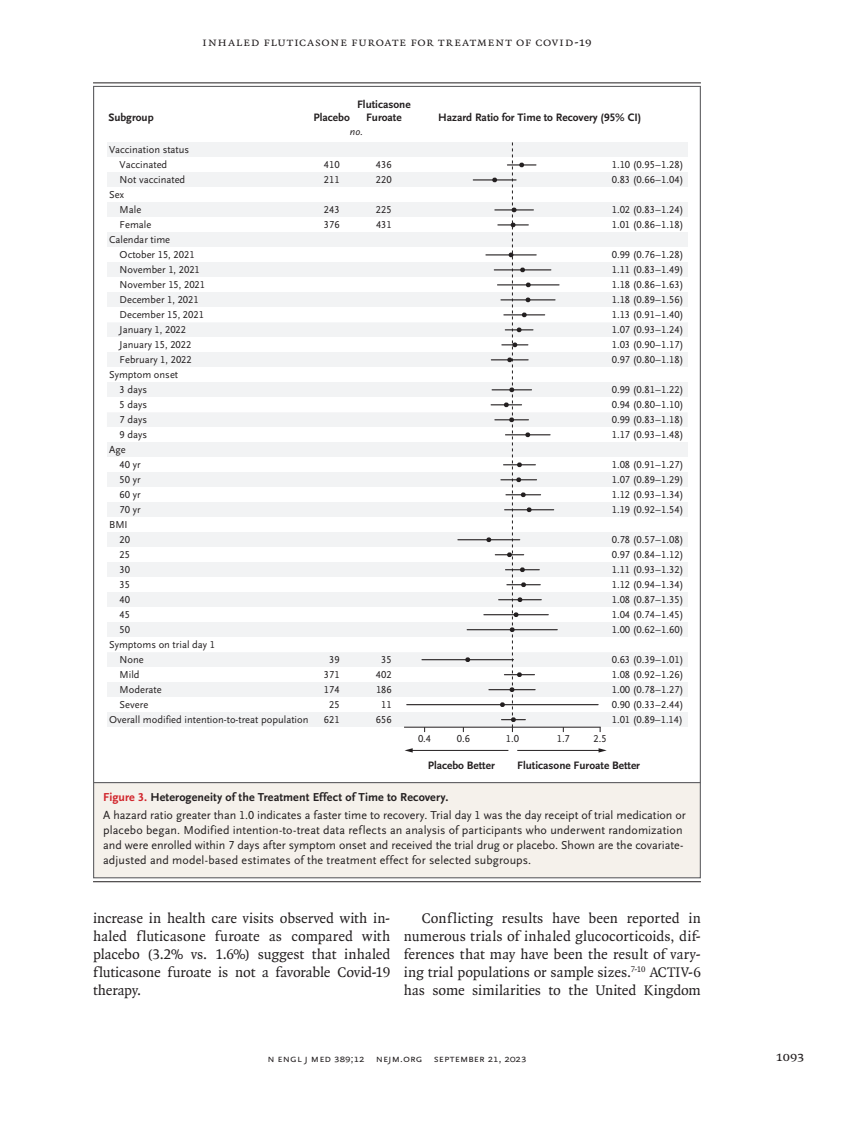
<style>
.page{position:relative;width:851px;height:1134px;background:#fff}
.page>*{position:absolute;margin:0;border:0;box-sizing:border-box;transform-origin:0 0}
.paragraph{font:15px/18px "OTNEJM Quadraat";color:#231f20;text-align:justify}
.paragraph_first{font:15px/18px "OTNEJM Quadraat";letter-spacing:-.01em;color:#231f20;text-align:justify}
.Folio{font:14.25px "OTNEJM Quadraat Cap";color:#231f20}
.runninghd{font:12.75px "OTNEJM Quadraat Small Cap";letter-spacing:.05em;color:#231f20}
.figurelegend{font:12px/15px "OTNEJM Scala Sans LF";letter-spacing:.005em;color:#231f20}
.figuretitle{font:700 12px "OTNEJM Scala Sans LF";letter-spacing:.005em;color:#231f20}
.t1{font:700 11.25px "OTNEJM Scala Sans LF";color:#231f20}
.t2{font:10.8px "OTNEJM Scala Sans LF Cap";letter-spacing:.01em;color:#231f20}
.t3{font:10.5px/15px "OTNEJM Scala Sans LF";color:#231f20}
.t4{font:italic 10.5px "OTNEJM Scala Sans LF";color:#231f20}
.s1{color:#d1232a}
.s2{font-family:"OTNEJM Scala Sans LF Small Cap"}
</style>
<div class="page">
<hr style="left:93px;top:881px;width:607px;height:1px;background:#231f20">
<hr style="left:93px;top:82px;width:607px;height:1px;background:#231f20">
<div style="left:94px;top:782px;width:606px;height:96px;background:#f5f1eb"></div>
<div style="left:93px;top:782px;width:607px;height:96px;border:1px solid #636366"></div>
<div style="left:107px;top:172px;width:580px;height:15px;background:#f2f3f4"></div>
<div style="left:107px;top:142px;width:580px;height:15px;background:#f2f3f4"></div>
<div style="left:107px;top:202px;width:580px;height:15px;background:#f2f3f4"></div>
<div style="left:107px;top:232px;width:580px;height:15px;background:#f2f3f4"></div>
<div style="left:107px;top:262px;width:580px;height:15px;background:#f2f3f4"></div>
<div style="left:107px;top:292px;width:580px;height:15px;background:#f2f3f4"></div>
<div style="left:107px;top:322px;width:580px;height:15px;background:#f2f3f4"></div>
<div style="left:107px;top:352px;width:580px;height:15px;background:#f2f3f4"></div>
<div style="left:107px;top:382px;width:580px;height:15px;background:#f2f3f4"></div>
<div style="left:107px;top:442px;width:580px;height:15px;background:#f2f3f4"></div>
<div style="left:107px;top:412px;width:580px;height:15px;background:#f2f3f4"></div>
<div style="left:107px;top:472px;width:580px;height:15px;background:#f2f3f4"></div>
<div style="left:107px;top:532px;width:580px;height:15px;background:#f2f3f4"></div>
<div style="left:107px;top:502px;width:580px;height:15px;background:#f2f3f4"></div>
<div style="left:107px;top:562px;width:580px;height:15px;background:#f2f3f4"></div>
<div style="left:107px;top:592px;width:580px;height:15px;background:#f2f3f4"></div>
<div style="left:107px;top:622px;width:580px;height:15px;background:#f2f3f4"></div>
<div style="left:107px;top:682px;width:580px;height:15px;background:#f2f3f4"></div>
<div style="left:107px;top:652px;width:580px;height:15px;background:#f2f3f4"></div>
<div style="left:107px;top:712px;width:580px;height:15px;background:#f2f3f4"></div>
<hr style="left:404px;top:727px;width:196px;height:1px;background:#231f20">
<hr style="left:517px;top:750px;width:83px;height:1px;background:#231f20">
<svg style="left:598px;top:748px;width:8px;height:5px"></svg>
<hr style="left:411px;top:750px;width:97px;height:1px;background:#231f20">
<svg style="left:404px;top:748px;width:8px;height:5px"></svg>
<hr style="left:407px;top:704px;width:191px;height:1px;background:#231f20">
<hr style="left:489px;top:689px;width:46px;height:1px;background:#231f20">
<hr style="left:504px;top:674px;width:30px;height:1px;background:#231f20">
<hr style="left:422px;top:659px;width:91px;height:1px;background:#231f20">
<svg style="left:465px;top:657px;width:5px;height:5px"></svg>
<hr style="left:467px;top:629px;width:90px;height:1px;background:#231f20">
<hr style="left:484px;top:614px;width:64px;height:1px;background:#231f20">
<hr style="left:498px;top:599px;width:43px;height:1px;background:#231f20">
<hr style="left:507px;top:584px;width:33px;height:1px;background:#231f20">
<hr style="left:505px;top:569px;width:34px;height:1px;background:#231f20">
<hr style="left:458px;top:539px;width:61px;height:1px;background:#231f20">
<hr style="left:504px;top:509px;width:49px;height:1px;background:#231f20">
<hr style="left:506px;top:494px;width:34px;height:1px;background:#231f20">
<hr style="left:501px;top:479px;width:35px;height:1px;background:#231f20">
<hr style="left:503px;top:464px;width:32px;height:1px;background:#231f20">
<hr style="left:505px;top:434px;width:45px;height:1px;background:#231f20">
<hr style="left:504px;top:314px;width:40px;height:1px;background:#231f20">
<hr style="left:501px;top:299px;width:54px;height:1px;background:#231f20">
<hr style="left:497px;top:284px;width:62px;height:1px;background:#231f20">
<hr style="left:494px;top:269px;width:57px;height:1px;background:#231f20">
<hr style="left:486px;top:254px;width:50px;height:1px;background:#231f20">
<hr style="left:473px;top:179px;width:43px;height:2px;background:#231f20">
<hr style="left:507px;top:164px;width:29px;height:2px;background:#231f20">
<svg style="left:486px;top:142px;width:47px;height:590px"></svg>
<p class="runninghd" style="left:202px;top:35px;width:391px">Inhaled Fluticasone Furoate for Treatment of Covid-19</p>
<p class="t1" style="left:357px;top:98px;width:55px">Fluticasone</p>
<p class="t1" style="left:313px;top:111px;width:38px">Placebo</p>
<p class="t1" style="left:438px;top:111px;width:204px">Hazard Ratio for Time to Recovery (95% CI)</p>
<p class="t1" style="left:108px;top:111px;width:47px">Subgroup</p>
<p class="t1" style="left:366px;top:111px;width:37px">Furoate</p>
<p class="t3" style="left:109px;top:142px;width:82px">Vaccination status</p>
<p class="t3" style="left:120px;top:157px;width:49px">Vaccinated</p>
<p class="t3" style="left:120px;top:172px;width:67px">Not vaccinated</p>
<p class="t3" style="left:109px;top:187px;width:16px">Sex</p>
<p class="t3" style="left:120px;top:202px;width:23px">Male</p>
<p class="t3" style="left:120px;top:217px;width:33px">Female</p>
<p class="t3" style="left:109px;top:232px;width:62px">Calendar time</p>
<p class="t3" style="left:120px;top:247px;width:76px">October 15, 2021</p>
<p class="t3" style="left:120px;top:262px;width:82px">November 1, 2021</p>
<p class="t3" style="left:120px;top:277px;width:87px">November 15, 2021</p>
<p class="t3" style="left:120px;top:292px;width:80px">December 1, 2021</p>
<p class="t3" style="left:120px;top:307px;width:86px">December 15, 2021</p>
<p class="t3" style="left:120px;top:322px;width:68px">January 1, 2022</p>
<p class="t3" style="left:120px;top:337px;width:73px">January 15, 2022</p>
<p class="t3" style="left:120px;top:352px;width:74px">February 1, 2022</p>
<p class="t3" style="left:109px;top:367px;width:70px">Symptom onset</p>
<p class="t3" style="left:120px;top:382px;width:29px">3 days</p>
<p class="t3" style="left:120px;top:397px;width:29px">5 days</p>
<p class="t3" style="left:120px;top:412px;width:29px">7 days</p>
<p class="t3" style="left:120px;top:427px;width:29px">9 days</p>
<p class="t3" style="left:109px;top:442px;width:18px">Age</p>
<p class="t3" style="left:120px;top:457px;width:22px">40 yr</p>
<p class="t3" style="left:120px;top:472px;width:22px">50 yr</p>
<p class="t3" style="left:120px;top:487px;width:22px">60 yr</p>
<p class="t3" style="left:120px;top:502px;width:22px">70 yr</p>
<p class="t3" style="left:109px;top:517px;width:20px">BMI</p>
<p class="t3" style="left:120px;top:532px;width:12px">20</p>
<p class="t3" style="left:120px;top:547px;width:12px">25</p>
<p class="t3" style="left:120px;top:562px;width:12px">30</p>
<p class="t3" style="left:120px;top:577px;width:12px">35</p>
<p class="t3" style="left:120px;top:592px;width:12px">40</p>
<p class="t3" style="left:120px;top:607px;width:12px">45</p>
<p class="t3" style="left:120px;top:622px;width:12px">50</p>
<p class="t3" style="left:109px;top:637px;width:107px">Symptoms on trial day 1</p>
<p class="t3" style="left:120px;top:652px;width:26px">None</p>
<p class="t3" style="left:120px;top:667px;width:21px">Mild</p>
<p class="t3" style="left:120px;top:682px;width:44px">Moderate</p>
<p class="t3" style="left:120px;top:697px;width:30px">Severe</p>
<p class="t3" style="left:109px;top:712px;width:201px">Overall modified intention-to-treat population</p>
<p class="t3" style="left:324px;top:157px;width:17px">410<br>211</p>
<p class="t3" style="left:324px;top:202px;width:17px">243<br>376</p>
<p class="t4" style="left:350px;top:126px;width:15px">no.</p>
<p class="t3" style="left:376px;top:157px;width:17px">436<br>220</p>
<p class="t3" style="left:376px;top:202px;width:17px">225<br>431</p>
<p class="t3" style="left:324px;top:652px;width:17px;text-align:center">39<br>371<br>174<br>25<br>621</p>
<p class="t3" style="left:376px;top:652px;width:17px;text-align:center">35<br>402<br>186<br>11<br>656</p>
<p class="t3" style="left:611px;top:157px;width:73px">1.10 (0.95–1.28)<br>0.83 (0.66–1.04)</p>
<p class="t3" style="left:611px;top:202px;width:73px">1.02 (0.83–1.24)<br>1.01 (0.86–1.18)</p>
<p class="t3" style="left:611px;top:247px;width:73px;text-align:justify">0.99 (0.76–1.28)<br>1.11 (0.83–1.49)<br>1.18 (0.86–1.63)<br>1.18 (0.89–1.56)<br>1.13 (0.91–1.40)<br>1.07 (0.93–1.24)<br>1.03 (0.90–1.17)<br>0.97 (0.80–1.18)</p>
<p class="t3" style="left:611px;top:382px;width:73px;text-align:justify">0.99 (0.81–1.22)<br>0.94 (0.80–1.10)<br>0.99 (0.83–1.18)<br>1.17 (0.93–1.48)</p>
<p class="t3" style="left:611px;top:457px;width:73px;text-align:justify">1.08 (0.91–1.27)<br>1.07 (0.89–1.29)<br>1.12 (0.93–1.34)<br>1.19 (0.92–1.54)</p>
<p class="t3" style="left:611px;top:532px;width:73px;text-align:justify">0.78 (0.57–1.08)<br>0.97 (0.84–1.12)<br>1.11 (0.93–1.32)<br>1.12 (0.94–1.34)<br>1.08 (0.87–1.35)<br>1.04 (0.74–1.45)<br>1.00 (0.62–1.60)</p>
<p class="t3" style="left:611px;top:652px;width:73px;text-align:justify">0.63 (0.39–1.01)<br>1.08 (0.92–1.26)<br>1.00 (0.78–1.27)<br>0.90 (0.33–2.44)<br>1.01 (0.89–1.14)</p>
<p class="t3" style="left:418px;top:731px;width:15px">0.4</p>
<p class="t3" style="left:457px;top:731px;width:15px">0.6</p>
<p class="t3" style="left:506px;top:731px;width:15px">1.0</p>
<p class="t3" style="left:556px;top:731px;width:15px">1.7</p>
<p class="t3" style="left:593px;top:731px;width:15px">2.5</p>
<p class="t1" style="left:428px;top:759px;width:68px">Placebo Better</p>
<p class="t1" style="left:517px;top:759px;width:124px">Fluticasone Furoate Better</p>
<p class="figuretitle" style="left:103px;top:790px;width:347px"><span class="s1">Figure 3.</span> Heterogeneity of the Treatment Effect of Time to Recovery.</p>
<p class="figurelegend" style="left:103px;top:808px;width:584px">A hazard ratio greater than 1.0 indicates a faster time to recovery. Trial day 1 was the day receipt of trial medication or placebo began. Modified intention-to-treat data reflects an analysis of participants who underwent randomization and were enrolled within 7 days after symptom onset and received the trial drug or placebo. Shown are the covariate&shy;adjusted and model-based estimates of the treatment effect for selected subgroups.</p>
<p class="paragraph_first" style="left:93px;top:909px;width:299px">increase in health care visits observed with in&shy;haled fluticasone furoate as compared with placebo (3.2% vs. 1.6%) suggest that inhaled fluticasone furoate is not a favorable Covid-19 therapy.</p>
<p class="paragraph" style="left:404px;top:909px;width:299px;text-indent:18px">Conflicting results have been reported in numerous trials of inhaled glucocorticoids, dif&shy;ferences that may have been the result of vary&shy;ing trial populations or sample sizes.<sup>7-10</sup> ACTIV-6 has some similarities to the United Kingdom</p>
<p class="t2" style="left:267px;top:1053px;width:261px">n engl j med 389;12 nejm.org <span class="s2">September 21, 2023</span></p>
<p class="Folio" style="left:775px;top:1048px;width:30px">1093</p>
</div>
